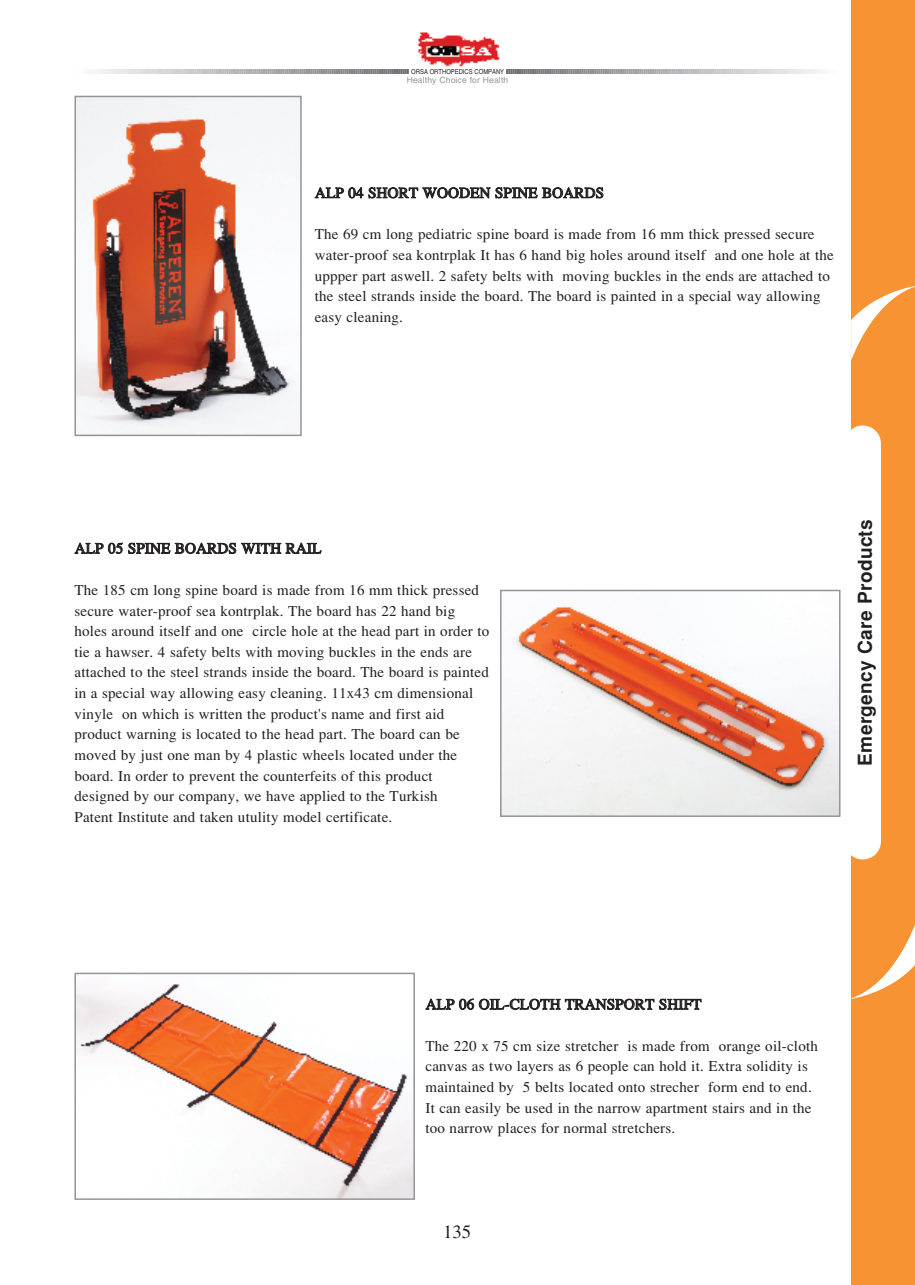
<style>
.page{position:relative;width:915px;height:1285px;background:#fff}
.page>*{position:absolute;margin:0;border:0;box-sizing:border-box;transform-origin:0 0}
.t1{font:700 19.05px "Helvetica";letter-spacing:.015em;color:#231f20}
.t2{font:18.75px "Times";color:#231f20}
.t3{font:15px/20.7px "Times";letter-spacing:.015em;color:#231f20}
.t4{font:8.55px "Helvetica";letter-spacing:.015em;color:#939598}
.t5{font:6.75px "Helvetica";color:#231f20;scale:.86 1}
</style>
<div class="page">
<div style="left:850px;top:0;width:64px;height:1284px;background:#f79332"></div>
<img style="left:77px;top:99px;width:221px;height:334px">
<div style="left:74px;top:96px;width:227px;height:340px;border:2px solid #939598"></div>
<img style="left:77px;top:975px;width:335px;height:221px">
<div style="left:74px;top:972px;width:341px;height:227px;border:2px solid #939598"></div>
<img style="left:503px;top:606px;width:334px;height:207px">
<div style="left:500px;top:589px;width:340px;height:227px;border:2px solid #939598"></div>
<svg style="left:94px;top:69px;width:315px;height:4px"></svg>
<svg style="left:506px;top:69px;width:315px;height:4px"></svg>
<img style="left:417px;top:32px;width:83px;height:35px">
<svg style="left:850px;top:286px;width:64px;height:74px"></svg>
<svg style="left:850px;top:924px;width:64px;height:74px"></svg>
<div style="left:844px;top:425px;width:36px;height:434px;background:#fff;border-radius:18px"></div>
<p class="t5" style="left:411px;top:67px;width:109px">ORSA ORTHOPEDICS COMPANY</p>
<p class="t4" style="left:406px;top:75px;width:103px">Healthy Choice for Health</p>
<p class="t3" style="left:315px;top:182px;width:290px">ALP 04 SHORT WOODEN SPINE BOARDS</p>
<p class="t3" style="left:314px;top:224px;width:520px">The 69 cm long pediatric spine board is made from 16 mm thick pressed secure water-proof sea kontrplak It has 6 hand big holes around itself and one hole at the uppper part aswell. 2 safety belts with moving buckles in the ends are attached to the steel strands inside the board. The board is painted in a special way allowing easy cleaning.</p>
<p class="t3" style="left:75px;top:537px;width:248px">ALP 05 SPINE BOARDS WITH RAIL</p>
<p class="t3" style="left:74px;top:579px;width:416px">The 185 cm long spine board is made from 16 mm thick pressed secure water-proof sea kontrplak. The board has 22 hand big holes around itself and one circle hole at the head part in order to tie a hawser. 4 safety belts with moving buckles in the ends are attached to the steel strands inside the board. The board is painted in a special way allowing easy cleaning. 11x43 cm dimensional vinyle on which is written the product's name and first aid product warning is located to the head part. The board can be moved by just one man by 4 plastic wheels located under the board. In order to prevent the counterfeits of this product designed by our company, we have applied to the Turkish<br>Patent Institute and taken utulity model certificate.</p>
<p class="t1" style="left:853px;top:765px;width:248px;rotate:-90deg">Emergency Care Products</p>
<p class="t3" style="left:425px;top:993px;width:277px">ALP 06 OIL-CLOTH TRANSPORT SHIFT</p>
<p class="t3" style="left:425px;top:1035px;width:394px">The 220 x 75 cm size stretcher is made from orange oil-cloth canvas as two layers as 6 people can hold it. Extra solidity is maintained by 5 belts located onto strecher form end to end.<br>It can easily be used in the narrow apartment stairs and in the too narrow places for normal stretchers.</p>
<p class="t2" style="left:443px;top:1220px;width:30px">135</p>
</div>
